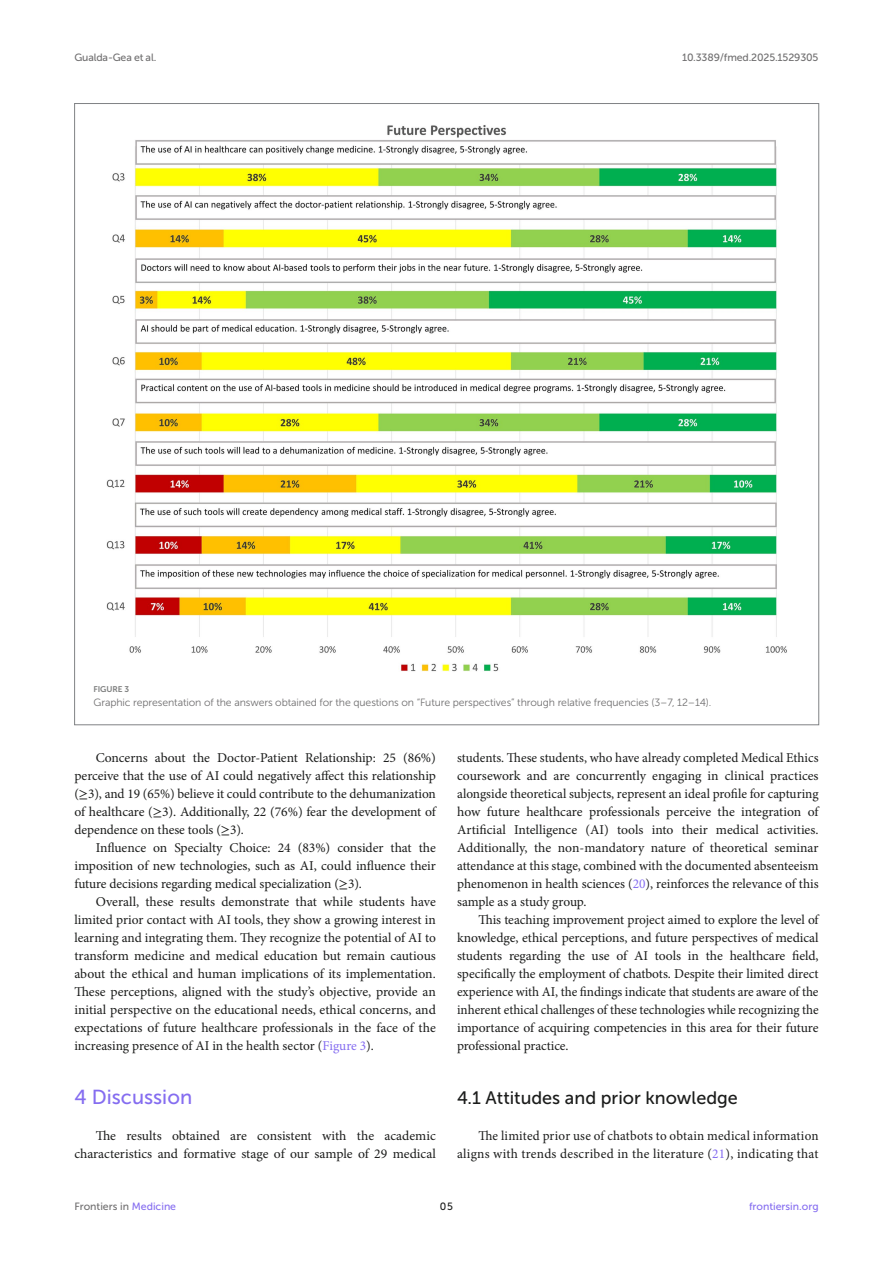
<style>
.page{position:relative;width:893px;height:1263px;background:#fff}
.page>*{position:absolute;margin:0;border:0;box-sizing:border-box;transform-origin:0 0}
.HEAD_1{font:20.25px "Museo Sans 500";color:#856df0}
.HEAD_2{font:18px "Museo Sans 500";color:#1b1c1b}
.TEXT{font:13.5px/18px "Minion Pro";color:#1b1c1b;text-align:justify}
.TEXT-2{font:13.5px/18px "Minion Pro";letter-spacing:.02em;color:#1b1c1b;text-align:right}
.FIG_LEG{font:10.5px "Museo Sans 300";letter-spacing:-.01em;color:#706f70}
.t1{font:10.5px "Museo Sans 500";letter-spacing:-.015em;color:#706f70}
.t2{font:10.5px "Museo Sans 500";color:#856df0}
.t3{font:10.5px "Museo Sans 500";color:#1b1c1b}
.FIG_HD{font:8.25px "Museo Sans 700";letter-spacing:-.01em;color:#7e7f7f}
.s1{font-family:"STIX General"}
.s2{color:#856df0}
</style>
<div class="page">
<img style="left:106px;top:125px;width:681px;height:547px">
<p class="t1" style="left:74px;top:51px;width:83px">Gualda-Gea et al.</p>
<p class="t1" style="left:682px;top:51px;width:138px">10.3389/fmed.2025.1529305</p>
<p class="FIG_HD" style="left:94px;top:685px;width:37px">FIGURE 3</p>
<p class="FIG_LEG" style="left:94px;top:697px;width:619px">Graphic representation of the answers obtained for the questions on “Future perspectives” through relative frequencies (3–7, 12–14).</p>
<p class="TEXT" style="left:74px;top:749px;width:363px;text-indent:21px">Concerns about the Doctor-Patient Relationship: 25 (86%) perceive that the use of AI could negatively affect this relationship (<span class="s1">≥</span>3), and 19 (65%) believe it could contribute to the dehumanization of healthcare (<span class="s1">≥</span>3). Additionally, 22 (76%) fear the development of dependence on these tools (<span class="s1">≥</span>3).</p>
<p class="TEXT" style="left:74px;top:839px;width:363px;text-indent:21px">Influence on Specialty Choice: 24 (83%) consider that the imposition of new technologies, such as AI, could influence their future decisions regarding medical specialization (<span class="s1">≥</span>3).</p>
<p class="TEXT" style="left:74px;top:893px;width:363px;text-indent:21px">Overall, these results demonstrate that while students have limited prior contact with AI tools, they show a growing interest in learning and integrating them. They recognize the potential of AI to transform medicine and medical education but remain cautious about the ethical and human implications of its implementation.<br>These perceptions, aligned with the study’s objective, provide an initial perspective on the educational needs, ethical concerns, and expectations of future healthcare professionals in the face of the increasing presence of AI in the health sector (<span class="s2">Figure 3</span>).</p>
<p class="HEAD_1" style="left:74px;top:1086px;width:119px">4 Discussion</p>
<p class="TEXT" style="left:74px;top:1127px;width:363px;text-align:right">The results obtained are consistent with the academic characteristics and formative stage of our sample of 29 medical</p>
<p class="TEXT" style="left:457px;top:749px;width:363px">students. These students, who have already completed Medical Ethics coursework and are concurrently engaging in clinical practices alongside theoretical subjects, represent an ideal profile for capturing how future healthcare professionals perceive the integration of Artificial Intelligence (AI) tools into their medical activities.<br>Additionally, the non-mandatory nature of theoretical seminar attendance at this stage, combined with the documented absenteeism phenomenon in health sciences (<span class="s2">20</span>), reinforces the relevance of this sample as a study group.</p>
<p class="TEXT" style="left:457px;top:911px;width:363px;text-indent:21px">This teaching improvement project aimed to explore the level of knowledge, ethical perceptions, and future perspectives of medical students regarding the use of AI tools in the healthcare field, specifically the employment of chatbots. Despite their limited direct experience with AI, the findings indicate that students are aware of the inherent ethical challenges of these technologies while recognizing the importance of acquiring competencies in this area for their future professional practice.</p>
<p class="HEAD_2" style="left:457px;top:1088px;width:282px">4.1 Attitudes and prior knowledge</p>
<p class="TEXT-2" style="left:457px;top:1127px;width:363px">The limited prior use of chatbots to obtain medical information aligns with trends described in the literature (<span class="s2">21</span>), indicating that</p>
<p class="t1" style="left:74px;top:1200px;width:103px">Frontiers in <span class="s2">Medicine</span></p>
<p class="t3" style="left:440px;top:1200px;width:14px">05</p>
<p class="t2" style="left:749px;top:1200px;width:71px">frontiersin.org</p>
</div>
